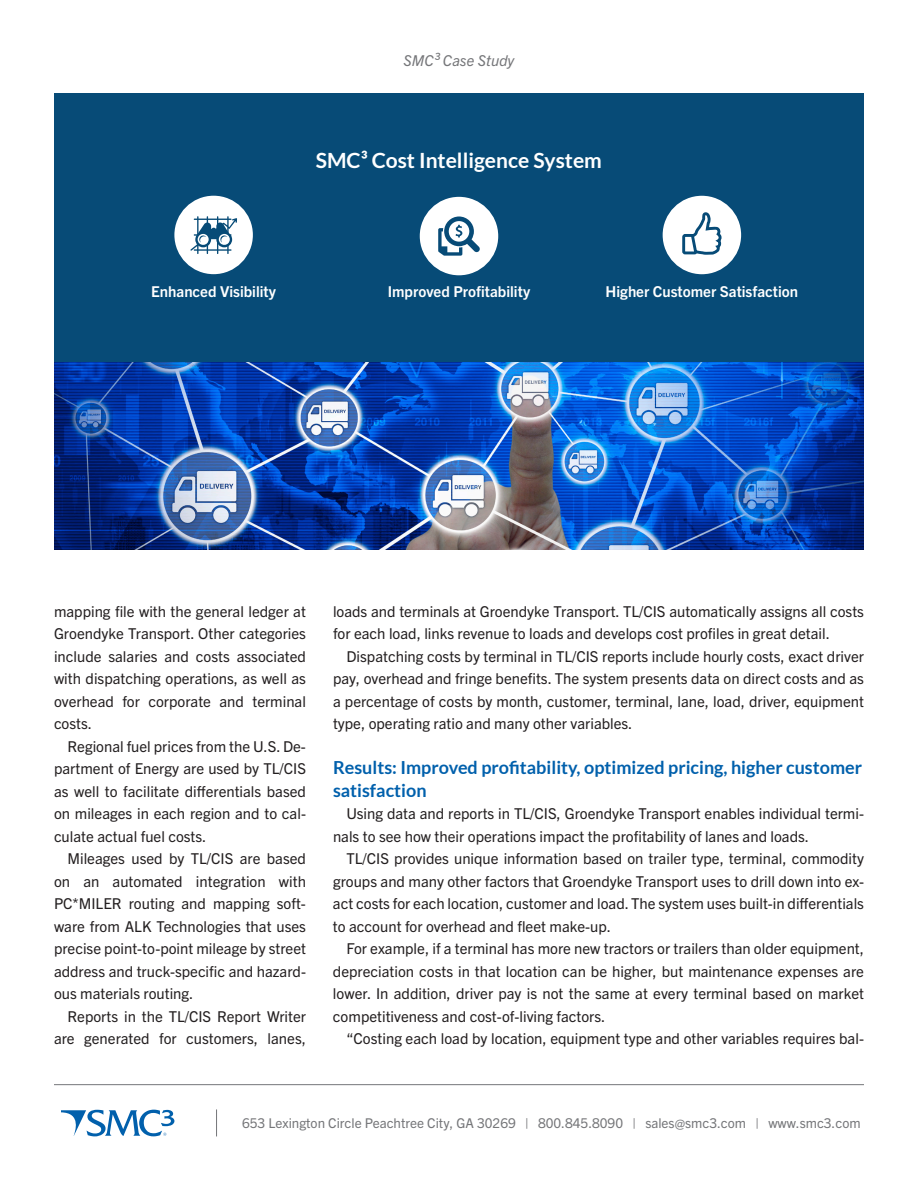
<style>
.page{position:relative;width:918px;height:1188px;background:#fff}
.page>*{position:absolute;margin:0;border:0;box-sizing:border-box;transform-origin:0 0}
.t1{font:700 21px "Lato";color:#fff}
.t2{font:700 18px/22.5px "Lato";color:#0160ac}
.t3{font:15px/22.5px "Trade Gothic Next LT Pro";color:#231f20;text-align:justify}
.t4{font:700 15px "Trade Gothic Next LT Pro";color:#fff}
.t5{font:italic 15px "Trade Gothic Next LT Pro";color:#757679}
.t6{font:13.5px "Trade Gothic Next LT Pro";color:#757679}
</style>
<div class="page">
<svg style="left:216px;top:1109px;width:1px;height:27px"></svg>
<hr style="left:54px;top:1084px;width:810px;height:1px;background:#757679">
<svg style="left:61px;top:1110px;width:113px;height:26px"></svg>
<div style="left:54px;top:93px;width:810px;height:270px;background:#074b77"></div>
<img style="left:54px;top:363px;width:810px;height:187px">
<div style="left:663px;top:196px;width:78px;height:78px;background:#fff;border-radius:50%"></div>
<svg style="left:682px;top:212px;width:40px;height:43px"></svg>
<div style="left:174px;top:196px;width:79px;height:78px;background:#fff;border-radius:50%"></div>
<svg style="left:190px;top:216px;width:47px;height:38px"></svg>
<div style="left:420px;top:197px;width:78px;height:78px;background:#fff;border-radius:50%"></div>
<svg style="left:438px;top:216px;width:42px;height:40px"></svg>
<p class="t5" style="left:403px;top:50px;width:113px">SMC³ Case Study</p>
<h1 class="t1" style="left:316px;top:149px;width:288px">SMC³ Cost Intelligence System</h1>
<p class="t4" style="left:151px;top:282px;width:126px">Enhanced Visibility</p>
<p class="t4" style="left:606px;top:282px;width:194px">Higher Customer Satisfaction</p>
<p class="t4" style="left:388px;top:282px;width:144px">Improved Profitability</p>
<p class="t3" style="left:54px;top:599px;width:253px">mapping file with the general ledger at Groendyke Transport. Other categories include salaries and costs associated with dispatching operations, as well as overhead for corporate and terminal costs.</p>
<p class="t3" style="left:54px;top:734px;width:254px;text-indent:14px">Regional fuel prices from the U.S. De&shy;partment of Energy are used by TL/CIS as well to facilitate differentials based on mileages in each region and to cal&shy;culate actual fuel costs.</p>
<p class="t3" style="left:54px;top:846px;width:254px;text-indent:14px">Mileages used by TL/CIS are based on an automated integration with PC*MILER routing and mapping soft&shy;ware from ALK Technologies that uses precise point-to-point mileage by street address and truck-specific and hazard&shy;ous materials routing.</p>
<p class="t3" style="left:54px;top:1004px;width:254px;text-align:right">Reports in the TL/CIS Report Writer are generated for customers, lanes,</p>
<p class="t3" style="left:333px;top:599px;width:533px">loads and terminals at Groendyke Transport. TL/CIS automatically assigns all costs for each load, links revenue to loads and develops cost profiles in great detail.</p>
<p class="t3" style="left:333px;top:644px;width:533px;text-indent:14px">Dispatching costs by terminal in TL/CIS reports include hourly costs, exact driver pay, overhead and fringe benefits. The system presents data on direct costs and as a percentage of costs by month, customer, terminal, lane, load, driver, equipment type, operating ratio and many other variables.</p>
<p class="t2" style="left:333px;top:756px;width:531px">Results: Improved profitability, optimized pricing, higher customer satisfaction</p>
<p class="t3" style="left:333px;top:801px;width:533px;text-indent:14px">Using data and reports in TL/CIS, Groendyke Transport enables individual termi&shy;nals to see how their operations impact the profitability of lanes and loads.</p>
<p class="t3" style="left:333px;top:846px;width:533px;text-indent:14px">TL/CIS provides unique information based on trailer type, terminal, commodity groups and many other factors that Groendyke Transport uses to drill down into ex&shy;act costs for each location, customer and load. The system uses built-in differentials to account for overhead and fleet make-up.</p>
<p class="t3" style="left:333px;top:936px;width:533px;text-indent:14px">For example, if a terminal has more new tractors or trailers than older equipment, depreciation costs in that location can be higher, but maintenance expenses are lower. In addition, driver pay is not the same at every terminal based on market competitiveness and cost-of-living factors.</p>
<p class="t3" style="left:346px;top:1026px;width:519px">“Costing each load by location, equipment type and other variables requires bal-</p>
<p class="t6" style="left:242px;top:1114px;width:620px">653 Lexington Circle Peachtree City, GA 30269 | 800.845.8090 | sales@smc3.com | www.smc3.com</p>
</div>
